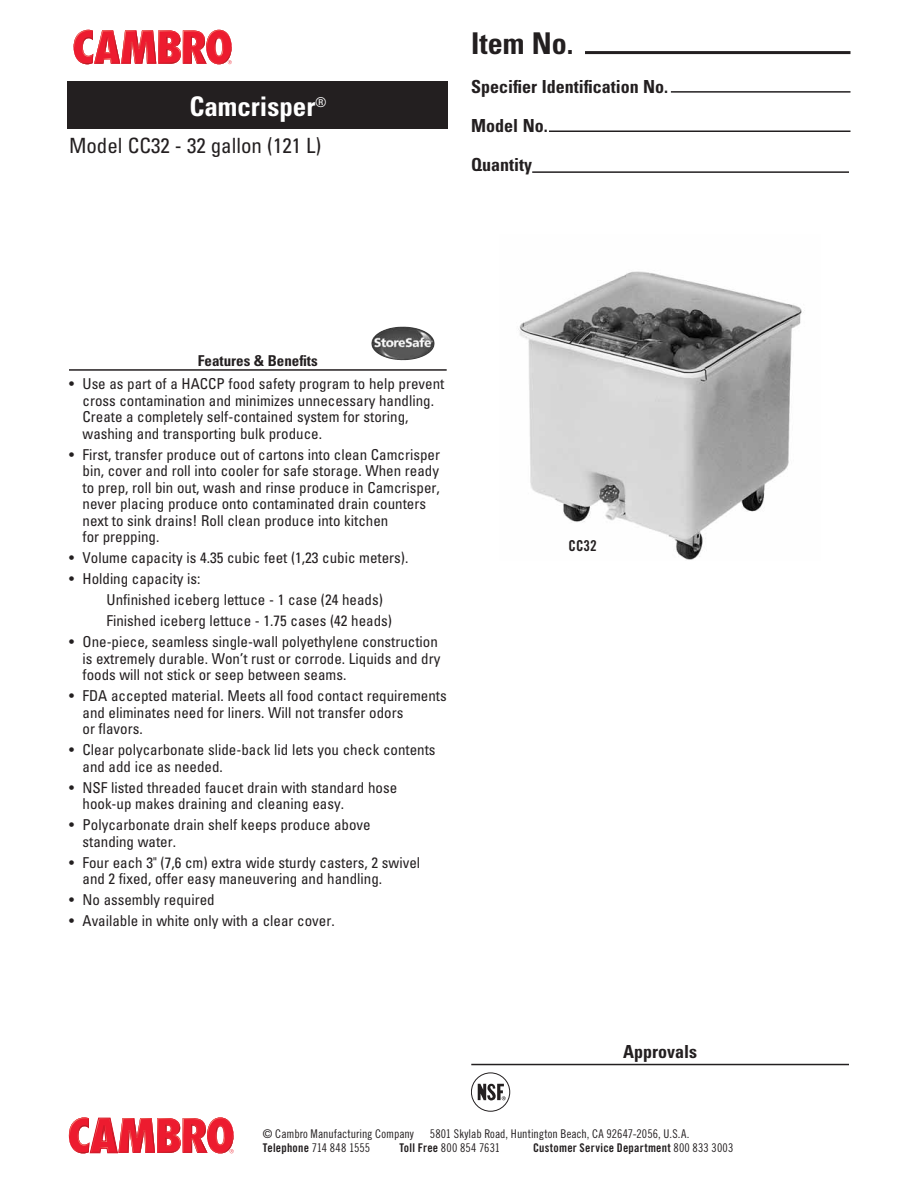
<style>
.page{position:relative;width:918px;height:1188px;background:#fff}
.page>*{position:absolute;margin:0;border:0;box-sizing:border-box;transform-origin:0 0}
.t1{font:700 condensed 30px "Univers";color:#231f20}
.t2{font:700 condensed 27px "Univers";color:#fff}
.t3{font:condensed 21px "Univers";color:#231f20}
.t4{font:700 condensed 18px/39px "Univers";color:#231f20}
.t5{font:condensed 15px/16.5px "Univers";color:#231f20}
.t6{font:700 condensed 15px "Univers";color:#231f20}
.t7{font:15px "Trade Gothic Bold Cond Twenty";color:#231f20}
.t8{font:12px "Trade Gothic LT Std Cn 18";letter-spacing:.005em;color:#231f20}
.t9{font:12px "Trade Gothic LT Std Bd Cn 20";letter-spacing:.02em;color:#231f20}
.s1{font-family:"Trade Gothic LT Std Bd Cn 20"}
.s2{font-family:"Trade Gothic LT Std Cn 18"}
</style>
<div class="page">
<svg style="left:69px;top:1118px;width:165px;height:35px"></svg>
<svg style="left:74px;top:30px;width:158px;height:34px"></svg>
<hr style="left:585px;top:51px;width:266px;height:3px;background:#231f20">
<hr style="left:671px;top:91px;width:180px;height:2px;background:#231f20">
<hr style="left:549px;top:130px;width:301px;height:2px;background:#231f20">
<hr style="left:532px;top:171px;width:317px;height:2px;background:#231f20">
<div style="left:68px;top:81px;width:380px;height:48px;background:#231f20"></div>
<hr style="left:471px;top:1064px;width:378px;height:1px;background:#231f20">
<hr style="left:69px;top:369px;width:378px;height:2px;background:#231f20">
<img style="left:371px;top:327px;width:32px;height:25px">
<div style="left:471px;top:1073px;width:39px;height:39px;border:1px solid #231f20;border-radius:50%"></div>
<svg style="left:478px;top:1084px;width:28px;height:16px"></svg>
<img style="left:518px;top:271px;width:284px;height:289px">
<h2 class="t2" style="left:189px;top:89px;width:138px">Camcrisper<sup>®</sup></h2>
<h3 class="t3" style="left:69px;top:132px;width:254px">Model CC32 - 32 gallon (121 L)</h3>
<h1 class="t1" style="left:471px;top:25px;width:104px">Item No.</h1>
<p class="t4" style="left:471px;top:67px;width:198px">Specifier Identification No.<br>Model No.<br>Quantity</p>
<p class="t6" style="left:198px;top:351px;width:121px">Features &amp; Benefits</p>
<p class="t5" style="left:83px;top:375px;width:363px;text-indent:-14px">• Use as part of a HACCP food safety program to help prevent cross contamination and minimizes unnecessary handling.<br>Create a completely self-contained system for storing, washing and transporting bulk produce.</p>
<p class="t5" style="left:83px;top:446px;width:359px;text-indent:-14px">• First, transfer produce out of cartons into clean Camcrisper bin, cover and roll into cooler for safe storage. When ready to prep, roll bin out, wash and rinse produce in Camcrisper, never placing produce onto contaminated drain counters next to sink drains! Roll clean produce into kitchen<br>for prepping.</p>
<p class="t5" style="left:69px;top:549px;width:341px">• Volume capacity is 4.35 cubic feet (1,23 cubic meters).</p>
<p class="t5" style="left:107px;top:568px;width:287px;line-height:21px;text-indent:-38px">• Holding capacity is:<br>Unfinished iceberg lettuce - 1 case (24 heads)<br>Finished iceberg lettuce - 1.75 cases (42 heads)</p>
<p class="t5" style="left:83px;top:633px;width:359px;text-indent:-14px">• One-piece, seamless single-wall polyethylene construction is extremely durable. Won’t rust or corrode. Liquids and dry foods will not stick or seep between seams.</p>
<p class="t5" style="left:83px;top:687px;width:366px;text-indent:-14px">• FDA accepted material. Meets all food contact requirements and eliminates need for liners. Will not transfer odors<br>or flavors.</p>
<p class="t5" style="left:83px;top:741px;width:355px;text-indent:-14px">• Clear polycarbonate slide-back lid lets you check contents and add ice as needed.</p>
<p class="t5" style="left:83px;top:779px;width:316px;text-indent:-14px">• NSF listed threaded faucet drain with standard hose hook-up makes draining and cleaning easy.</p>
<p class="t5" style="left:83px;top:816px;width:290px;text-indent:-14px">• Polycarbonate drain shelf keeps produce above standing water.</p>
<p class="t5" style="left:83px;top:854px;width:339px;text-indent:-14px">• Four each 3" (7,6 cm) extra wide sturdy casters, 2 swivel and 2 fixed, offer easy maneuvering and handling.</p>
<p class="t5" style="left:69px;top:891px;width:147px">• No assembly required</p>
<p class="t5" style="left:69px;top:912px;width:267px">• Available in white only with a clear cover.</p>
<p class="t7" style="left:569px;top:537px;width:30px">CC32</p>
<p class="t4" style="left:623px;top:1032px;width:75px">Approvals</p>
<p class="t8" style="left:263px;top:1126px;width:152px">© Cambro Manufacturing Company</p>
<p class="t8" style="left:430px;top:1126px;width:261px">5801 Skylab Road, Huntington Beach, CA 92647-2056, U.S.A.</p>
<p class="t8" style="left:263px;top:1141px;width:109px"><span class="s1">Telephone</span> 714 848 1555</p>
<p class="t8" style="left:399px;top:1141px;width:102px"><span class="s1">Toll Free</span> 800 854 7631</p>
<p class="t9" style="left:533px;top:1141px;width:202px">Customer Service Department <span class="s2">800 833 3003</span></p>
</div>
